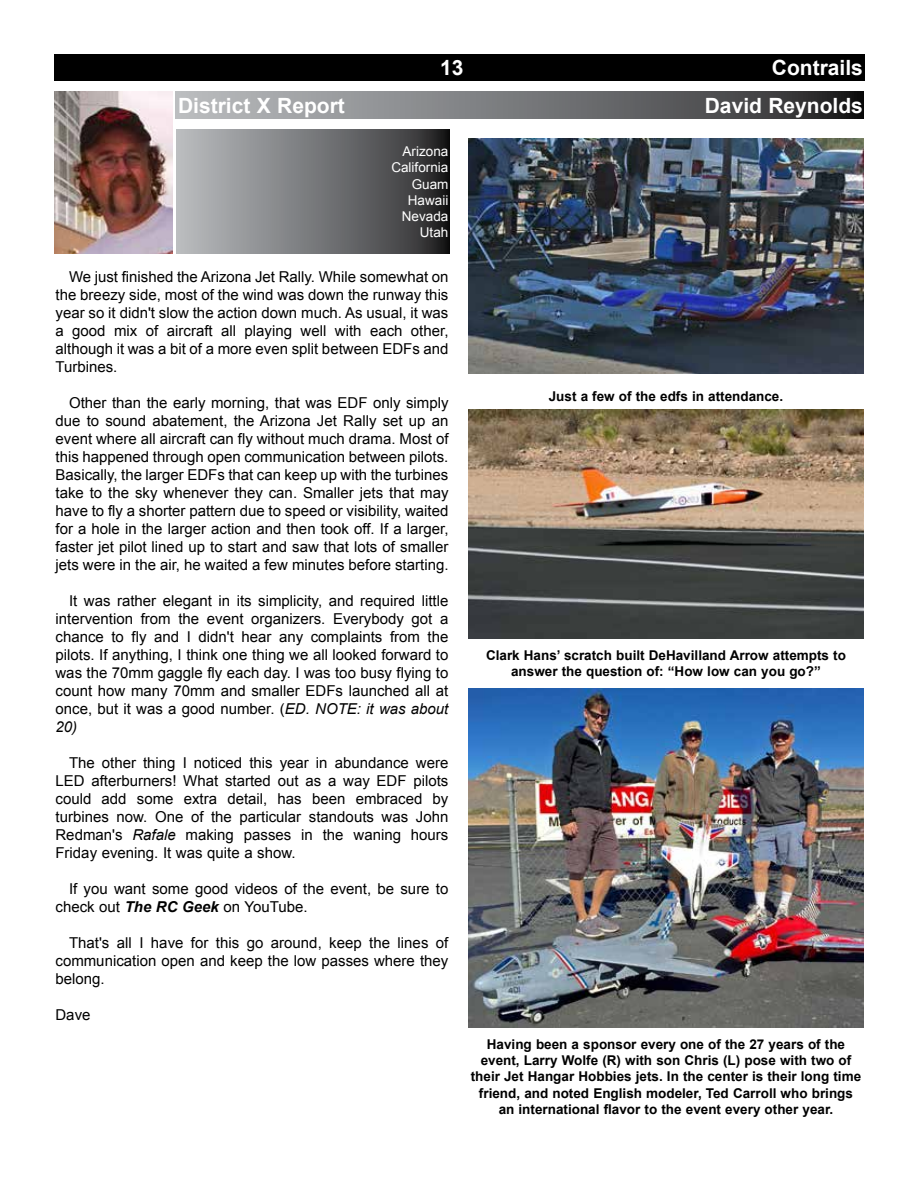
<style>
.page{position:relative;width:918px;height:1188px;background:#fff}
.page>*{position:absolute;margin:0;border:0;box-sizing:border-box;transform-origin:0 0}
.t1{font:700 21px "Arial";color:#fff}
.t2{font:15px/18px "Arial";color:#000;text-align:justify}
.t3{font:700 13.5px/16.2px "Arial";color:#000;text-align:center}
.t4{font:13.5px/16.2px "Arial";color:#fff;text-align:right}
.s1{font-style:italic}
.s2{font-weight:700;font-style:italic}
</style>
<div class="page">
<div style="left:54px;top:54px;width:810px;height:27px;background:#000"></div>
<svg style="left:176px;top:130px;width:274px;height:124px;background:#747578"></svg>
<img style="left:54px;top:92px;width:119px;height:162px">
<svg style="left:176px;top:92px;width:688px;height:27px;background:#747577"></svg>
<img style="left:468px;top:138px;width:396px;height:235px">
<img style="left:468px;top:409px;width:396px;height:230px">
<img style="left:468px;top:689px;width:396px;height:338px">
<h1 class="t1" style="left:440px;top:54px;width:25px">13</h1>
<h1 class="t1" style="left:772px;top:54px;width:93px">Contrails</h1>
<h1 class="t1" style="left:178px;top:92px;width:168px">District X Report</h1>
<h1 class="t1" style="left:705px;top:92px;width:160px">David Reynolds</h1>
<p class="t4" style="left:391px;top:143px;width:59px">Arizona<br>California<br>Guam<br>Hawaii<br>Nevada<br>Utah</p>
<p class="t2" style="left:56px;top:268px;width:395px;text-indent:14px">We just finished the Arizona Jet Rally. While somewhat on the breezy side, most of the wind was down the runway this year so it didn't slow the action down much. As usual, it was a good mix of aircraft all playing well with each other, although it was a bit of a more even split between EDFs and Turbines.</p>
<p class="t2" style="left:56px;top:394px;width:395px;text-indent:14px">Other than the early morning, that was EDF only simply due to sound abatement, the Arizona Jet Rally set up an event where all aircraft can fly without much drama. Most of this happened through open communication between pilots.<br>Basically, the larger EDFs that can keep up with the turbines take to the sky whenever they can. Smaller jets that may have to fly a shorter pattern due to speed or visibility, waited for a hole in the larger action and then took off. If a larger, faster jet pilot lined up to start and saw that lots of smaller jets were in the air, he waited a few minutes before starting.</p>
<p class="t2" style="left:56px;top:592px;width:394px;text-indent:14px">It was rather elegant in its simplicity, and required little intervention from the event organizers. Everybody got a chance to fly and I didn't hear any complaints from the pilots. If anything, I think one thing we all looked forward to was the 70mm gaggle fly each day. I was too busy flying to count how many 70mm and smaller EDFs launched all at once, but it was a good number. (<span class="s1">ED. NOTE: it was about 20)</span></p>
<p class="t2" style="left:56px;top:754px;width:395px;text-indent:14px">The other thing I noticed this year in abundance were LED afterburners! What started out as a way EDF pilots could add some extra detail, has been embraced by turbines now. One of the particular standouts was John Redman's <span class="s1">Rafale</span> making passes in the waning hours Friday evening. It was quite a show.</p>
<p class="t2" style="left:56px;top:880px;width:394px;text-indent:14px">If you want some good videos of the event, be sure to check out <span class="s2">The RC Geek</span> on YouTube.</p>
<p class="t2" style="left:56px;top:934px;width:394px;text-indent:14px">That's all I have for this go around, keep the lines of communication open and keep the low passes where they belong.</p>
<p class="t2" style="left:56px;top:1006px;width:37px">Dave</p>
<p class="t3" style="left:549px;top:389px;width:236px">Just a few of the edfs in attendance.</p>
<p class="t3" style="left:486px;top:648px;width:361px">Clark Hans’ scratch built DeHavilland Arrow attempts to answer the question of: “How low can you go?”</p>
<p class="t3" style="left:471px;top:1037px;width:392px">Having been a sponsor every one of the 27 years of the event, Larry Wolfe (R) with son Chris (L) pose with two of their Jet Hangar Hobbies jets. In the center is their long time friend, and noted English modeler, Ted Carroll who brings an international flavor to the event every other year.</p>
</div>
